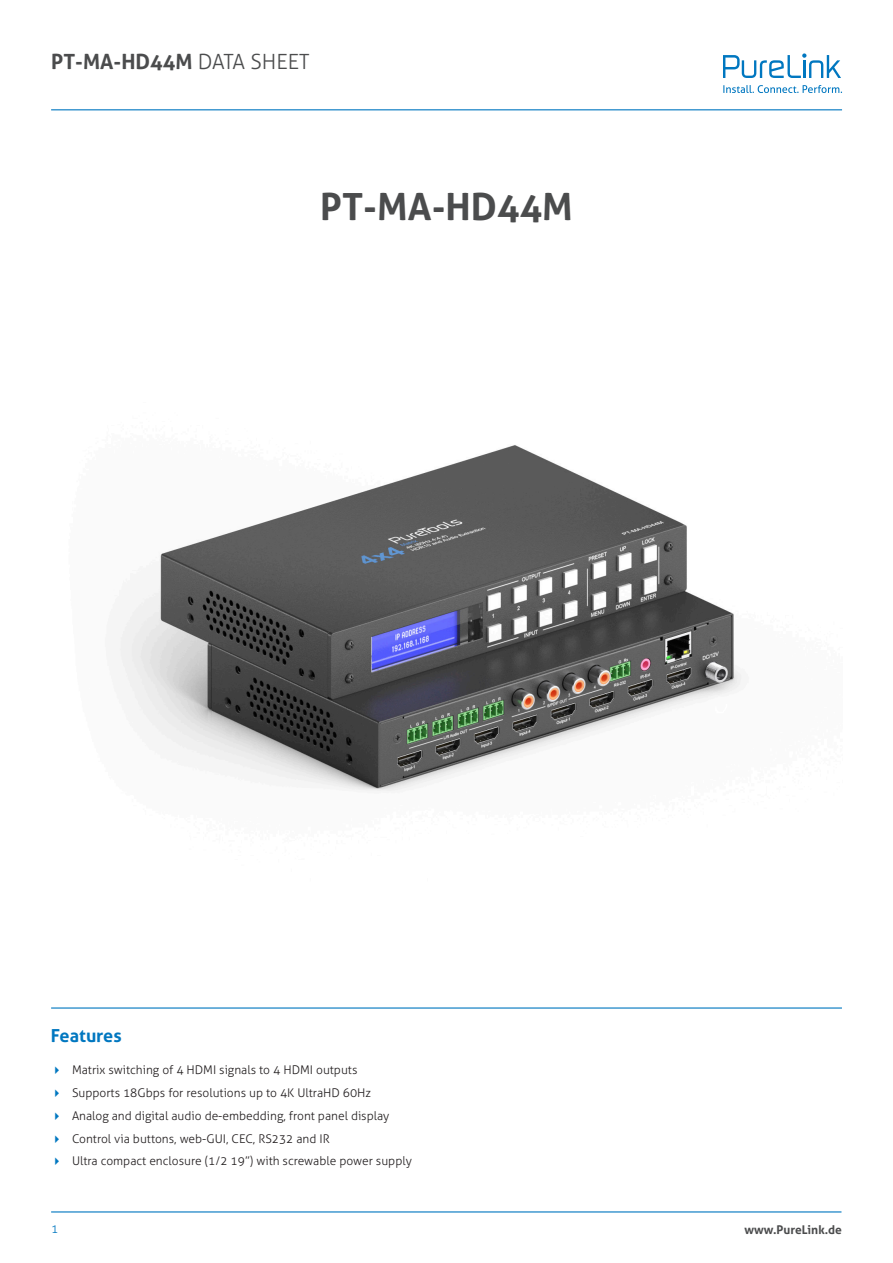
<style>
.page{position:relative;width:893px;height:1263px;background:#fff}
.page>*{position:absolute;margin:0;border:0;box-sizing:border-box;transform-origin:0 0}
.t1{font:700 37.5px "Aller";color:#4b4c4d}
.t2{font:700 21px "Aller";color:#4b4c4d}
.Überschrift_blau{font:700 18px "Aller";color:#0077c0}
.t3{font:300 12px "Aller";color:#231f20}
.t4{font:700 12px "Aller";color:#4b4c4d}
.Seitenzahl{font:300 12px "Aller";color:#0077c0}
.s1{font-weight:300}
</style>
<div class="page">
<hr style="left:51px;top:1007px;width:791px;height:1px;background:#0077c0">
<hr style="left:51px;top:1211px;width:790px;height:1px;background:#0077c0">
<hr style="left:51px;top:109px;width:791px;height:1px;background:#0077c0">
<svg style="left:723px;top:53px;width:118px;height:25px"></svg>
<svg style="left:723px;top:85px;width:119px;height:8px"></svg>
<img style="left:119px;top:445px;width:623px;height:346px">
<p class="t2" style="left:51px;top:49px;width:260px">PT-MA-HD44M <span class="s1">DATA SHEET</span></p>
<p class="t1" style="left:320px;top:184px;width:254px">PT-MA-HD44M</p>
<p class="Überschrift_blau" style="left:51px;top:1025px;width:72px">Features</p>
<p class="t3" style="left:72px;top:1062px;width:287px">Matrix switching of 4 HDMI signals to 4 HDMI outputs</p>
<p class="t3" style="left:72px;top:1085px;width:301px">Supports 18Gbps for resolutions up to 4K UltraHD 60Hz</p>
<p class="t3" style="left:72px;top:1108px;width:319px">Analog and digital audio de-embedding, front panel display</p>
<p class="t3" style="left:72px;top:1131px;width:259px">Control via buttons, web-GUI, CEC, RS232 and IR</p>
<p class="t3" style="left:72px;top:1154px;width:341px">Ultra compact enclosure (1/2 19”) with screwable power supply</p>
<p class="Seitenzahl" style="left:51px;top:1221px;width:9px">1</p>
<p class="t4" style="left:744px;top:1222px;width:99px">www.PureLink.de</p>
</div>
